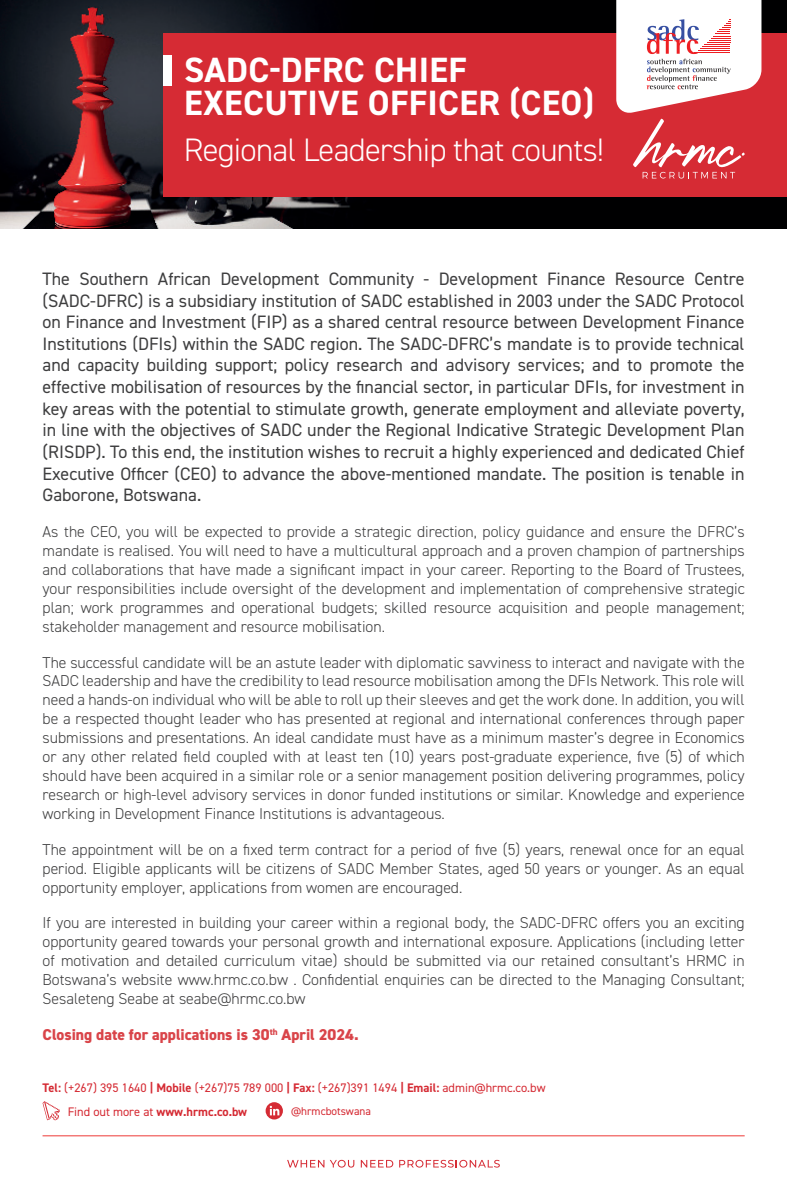
<style>
.page{position:relative;width:787px;height:1191px;background:#fff}
.page>*{position:absolute;margin:0;border:0;box-sizing:border-box;transform-origin:0 0}
.t1{font:700 35.1px/32.4px "DIN2014";letter-spacing:.01em;color:#fff}
.t2{font:300 32.55px "DIN2014";letter-spacing:-.02em;color:#fff}
.t3{font:18px/21.6px "DIN2014";color:#3e3e3f;text-align:justify}
.t4{font:300 15.75px/18.9px "DIN2014";color:#3e3e3f;text-align:justify}
.t5{font:800 15.75px "DIN2014";color:#d94449}
.t6{font:12.45px "DIN2014";color:#d52b34}
.t7{font:700 12.45px "DIN2014";color:#d52b34}
.t8{font:11.25px "DIN2014";color:#d52b34}
.s1{font-weight:700}
.s2{font-weight:400}
</style>
<div class="page">
<img style="left:0;top:0;width:787px;height:228px">
<div style="left:163px;top:33px;width:624px;height:164px;background:#d62b34"></div>
<svg style="left:287px;top:1160px;width:37px;height:7px"></svg>
<svg style="left:330px;top:1159px;width:24px;height:8px"></svg>
<svg style="left:361px;top:1160px;width:32px;height:7px"></svg>
<svg style="left:399px;top:1159px;width:101px;height:8px"></svg>
<hr style="left:43px;top:1135px;width:701px;height:1px;background:#ee3936">
<div style="left:163px;top:55px;width:9px;height:30px;background:#fff"></div>
<svg style="left:265px;top:1102px;width:18px;height:17px"></svg>
<svg style="left:270px;top:1105px;width:9px;height:10px"></svg>
<svg style="left:43px;top:1101px;width:17px;height:19px"></svg>
<svg style="left:616px;top:0;width:145px;height:178px"></svg>
<h1 class="t1" style="left:184px;top:54px;width:411px">SADC-DFRC CHIEF<br>EXECUTIVE OFFICER (CEO)</h1>
<h2 class="t2" style="left:184px;top:130px;width:421px">Regional Leadership that counts!</h2>
<p class="t3" style="left:43px;top:268px;width:703px">The Southern African Development Community - Development Finance Resource Centre (SADC-DFRC) is a subsidiary institution of SADC established in 2003 under the SADC Protocol on Finance and Investment (FIP) as a shared central resource between Development Finance Institutions (DFIs) within the SADC region. The SADC-DFRC’s mandate is to provide technical and capacity building support; policy research and advisory services; and to promote the effective mobilisation of resources by the financial sector, in particular DFIs, for investment in key areas with the potential to stimulate growth, generate employment and alleviate poverty, in line with the objectives of SADC under the Regional Indicative Strategic Development Plan (RISDP). To this end, the institution wishes to recruit a highly experienced and dedicated Chief Executive Officer (CEO) to advance the above-mentioned mandate. The position is tenable in Gaborone, Botswana.</p>
<p class="t4" style="left:43px;top:522px;width:703px">As the CEO, you will be expected to provide a strategic direction, policy guidance and ensure the DFRC’s mandate is realised. You will need to have a multicultural approach and a proven champion of partnerships and collaborations that have made a significant impact in your career. Reporting to the Board of Trustees, your responsibilities include oversight of the development and implementation of comprehensive strategic plan; work programmes and operational budgets; skilled resource acquisition and people management; stakeholder management and resource mobilisation.</p>
<p class="t4" style="left:43px;top:652px;width:703px">The successful candidate will be an astute leader with diplomatic savviness to interact and navigate with the SADC leadership and have the credibility to lead resource mobilisation among the DFIs Network. This role will need a hands-on individual who will be able to roll up their sleeves and get the work done. In addition, you will be a respected thought leader who has presented at regional and international conferences through paper submissions and presentations. An ideal candidate must have as a minimum master’s degree in Economics or any other related field coupled with at least ten (10) years post-graduate experience, five (5) of which should have been acquired in a similar role or a senior management position delivering programmes, policy research or high-level advisory services in donor funded institutions or similar. Knowledge and experience working in Development Finance Institutions is advantageous.</p>
<p class="t4" style="left:43px;top:840px;width:703px">The appointment will be on a fixed term contract for a period of five (5) years, renewal once for an equal period. Eligible applicants will be citizens of SADC Member States, aged 50 years or younger. As an equal opportunity employer, applications from women are encouraged.</p>
<p class="t4" style="left:43px;top:913px;width:703px">If you are interested in building your career within a regional body, the SADC-DFRC offers you an exciting opportunity geared towards your personal growth and international exposure. Applications (including letter of motivation and detailed curriculum vitae) should be submitted via our retained consultant’s HRMC in Botswana’s website www.hrmc.co.bw . Confidential enquiries can be directed to the Managing Consultant; Sesaleteng Seabe at seabe@hrmc.co.bw</p>
<p class="t5" style="left:43px;top:1024px;width:318px">Closing date for applications is 30<sup>th</sup> April 2024.</p>
<p class="t6" style="left:43px;top:1079px;width:504px"><span class="s1">Tel:</span> (+267) 395 1640 <span class="s1">| Mobile</span> (+267)75 789 000 <span class="s1">| Fax:</span> (+267)391 1494 <span class="s1">| Email:</span> admin@hrmc.co.bw</p>
<p class="t7" style="left:68px;top:1103px;width:181px"><span class="s2">Find out more at</span> www.hrmc.co.bw</p>
<p class="t8" style="left:291px;top:1104px;width:81px">@hrmcbotswana</p>
</div>
